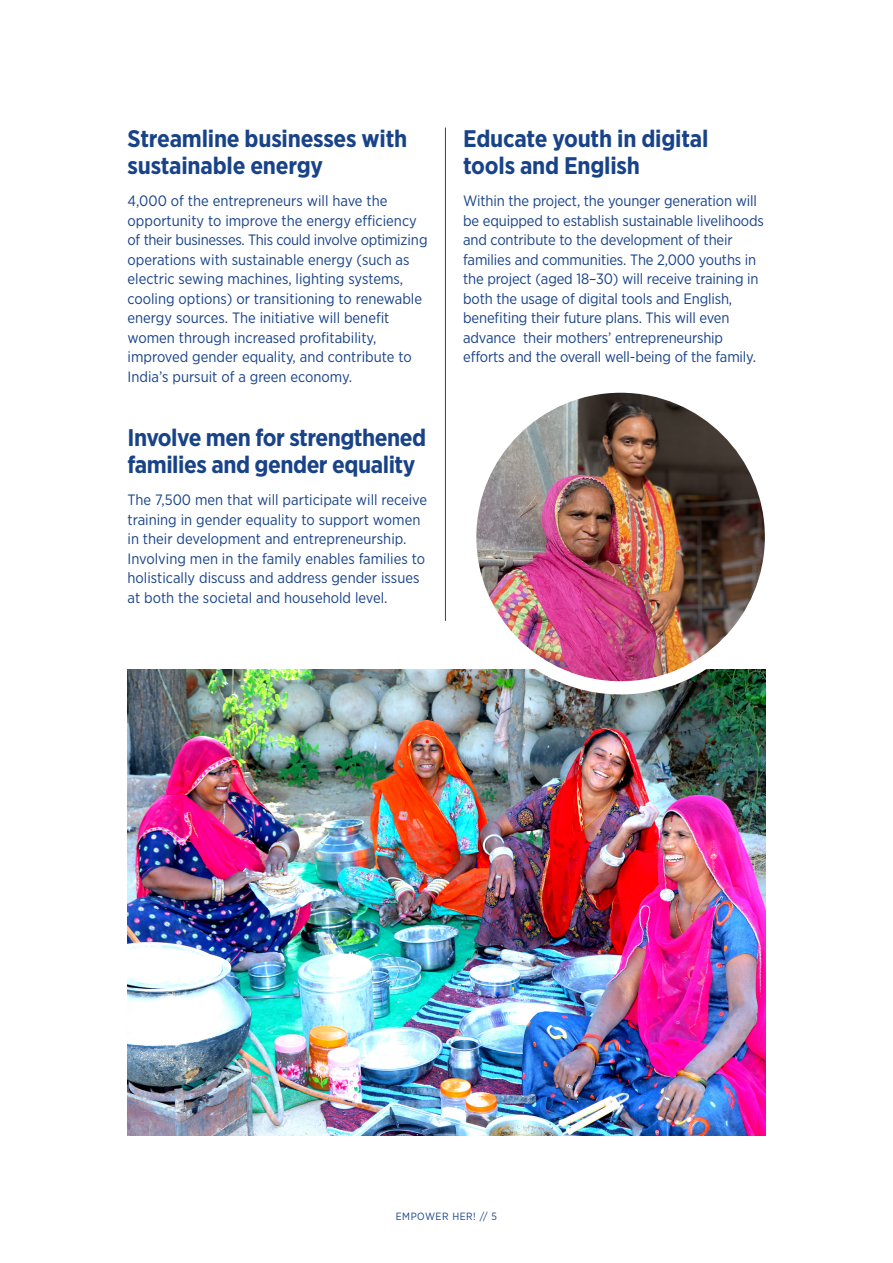
<style>
.page{position:relative;width:893px;height:1263px;background:#fff}
.page>*{position:absolute;margin:0;border:0;box-sizing:border-box;transform-origin:0 0}
.t1{font:700 24px/27px "Gotham Narrow";letter-spacing:-.01em;color:#194388}
.t2{font:15px/19.5px "Gotham Narrow";letter-spacing:-.005em;color:#194388}
._2_Mellis{font:10.5px "Gotham Narrow";letter-spacing:.05em;color:#194388}
</style>
<div class="page">
<img style="left:128px;top:670px;width:637px;height:465px">
<hr style="left:445px;top:128px;width:1px;height:493px;background:#194388">
<img style="left:470px;top:386px;width:301px;height:302px;border-radius:151px">
<div style="left:463px;top:379px;width:315px;height:315px;border:13px solid #fff;border-radius:50%"></div>
<p class="t1" style="left:128px;top:125px;width:281px">Streamline businesses with sustainable energy</p>
<p class="t2" style="left:128px;top:191px;width:301px">4,000 of the entrepreneurs will have the opportunity to improve the energy efficiency of their businesses. This could involve optimizing operations with sustainable energy (such as electric sewing machines, lighting systems, cooling options) or transitioning to renewable energy sources. The initiative will benefit women through increased profitability, improved gender equality, and contribute to India’s pursuit of a green economy.</p>
<p class="t1" style="left:128px;top:424px;width:300px">Involve men for strengthened families and gender equality</p>
<p class="t2" style="left:128px;top:490px;width:301px">The 7,500 men that will participate will receive training in gender equality to support women in their development and entrepreneurship.<br>Involving men in the family enables families to holistically discuss and address gender issues at both the societal and household level.</p>
<p class="t1" style="left:463px;top:125px;width:247px">Educate youth in digital tools and English</p>
<p class="t2" style="left:463px;top:191px;width:302px">Within the project, the younger generation will be equipped to establish sustainable livelihoods and contribute to the development of their families and communities. The 2,000 youths in the project (aged 18–30) will receive training in both the usage of digital tools and English, benefiting their future plans. This will even advance their mothers’ entrepreneurship efforts and the overall well-being of the family.</p>
<p class="_2_Mellis" style="left:396px;top:1209px;width:103px">EMPOWER HER! // 5</p>
</div>
